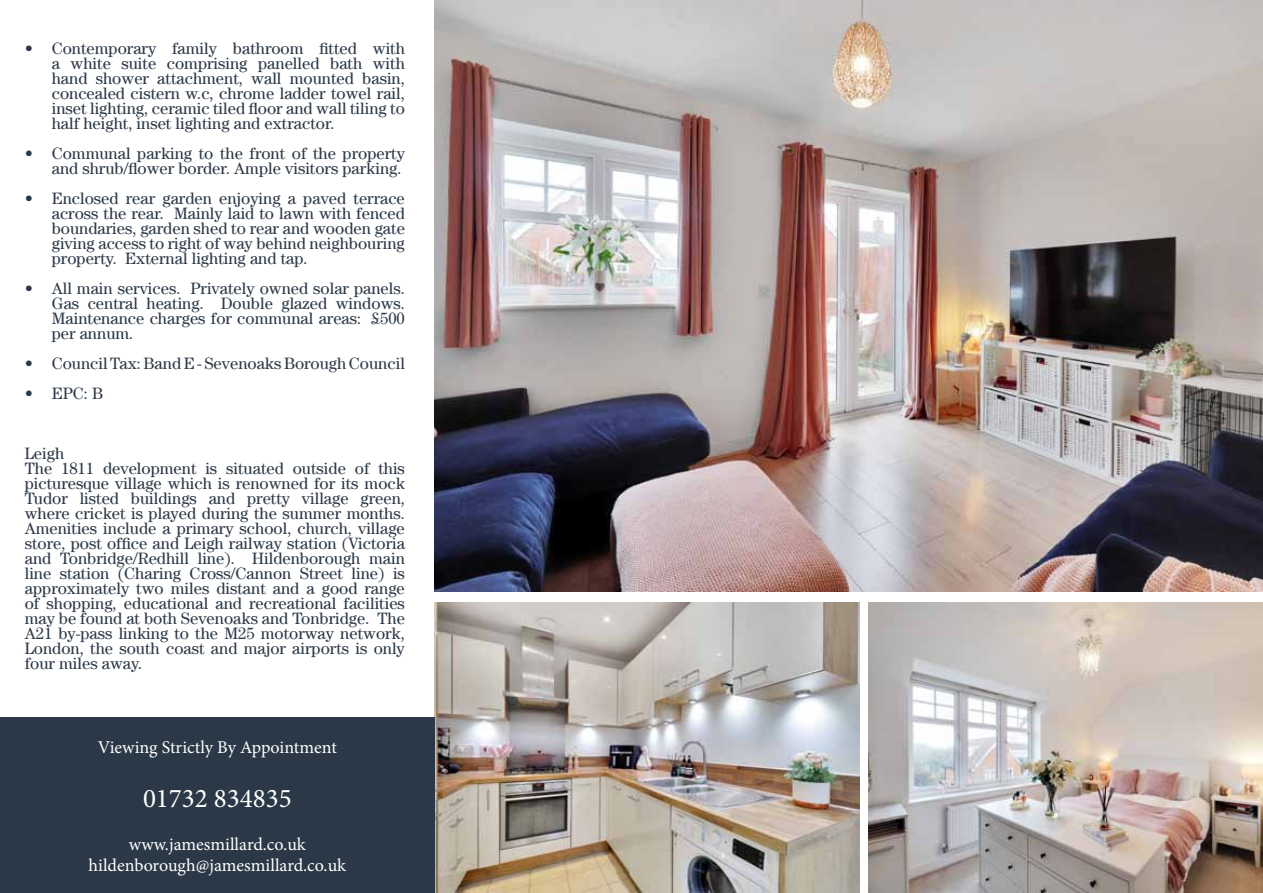
<style>
.page{position:relative;width:1263px;height:893px;background:#fff}
.page>*{position:absolute;margin:0;border:0;box-sizing:border-box;transform-origin:0 0}
.t1{font:27px "Minion Pro";color:#fff}
.t2{font:18px/21.6px "Minion Pro";color:#fff;text-align:center}
.t3{font:16.5px/15px "Century LT";color:#2b3847;text-align:justify}
</style>
<div class="page">
<img style="left:435px;top:0;width:828px;height:591px">
<img style="left:435px;top:602px;width:425px;height:291px">
<img style="left:868px;top:602px;width:395px;height:291px">
<div style="left:0;top:718px;width:435px;height:175px;background:#2b3847"></div>
<p class="t3" style="left:52px;top:40px;width:355px;text-indent:-27px">• Contemporary family bathroom fitted with a white suite comprising panelled bath with hand shower attachment, wall mounted basin, concealed cistern w.c, chrome ladder towel rail, inset lighting, ceramic tiled floor and wall tiling to half height, inset lighting and extractor.</p>
<p class="t3" style="left:25px;top:145px;width:382px;text-align:right">• Communal parking to the front of the property and shrub/flower border. Ample visitors parking.</p>
<p class="t3" style="left:52px;top:190px;width:355px;text-indent:-27px">• Enclosed rear garden enjoying a paved terrace across the rear. Mainly laid to lawn with fenced boundaries, garden shed to rear and wooden gate giving access to right of way behind neighbouring property. External lighting and tap.</p>
<p class="t3" style="left:52px;top:280px;width:355px;text-indent:-27px">• All main services. Privately owned solar panels.<br>Gas central heating. Double glazed windows.<br>Maintenance charges for communal areas: £500 per annum.</p>
<p class="t3" style="left:25px;top:355px;width:382px">• Council Tax: Band E - Sevenoaks Borough Council</p>
<p class="t3" style="left:25px;top:385px;width:80px">• EPC: B</p>
<p class="t3" style="left:25px;top:445px;width:382px;text-align:left">Leigh<br>The 1811 development is situated outside of this picturesque village which is renowned for its mock Tudor listed buildings and pretty village green, where cricket is played during the summer months.<br>Amenities include a primary school, church, village store, post office and Leigh railway station (Victoria and Tonbridge/Redhill line). Hildenborough main line station (Charing Cross/Cannon Street line) is approximately two miles distant and a good range of shopping, educational and recreational facilities may be found at both Sevenoaks and Tonbridge. The A21 by-pass linking to the M25 motorway network, London, the south coast and major airports is only four miles away.</p>
<p class="t2" style="left:98px;top:736px;width:240px">Viewing Strictly By Appointment</p>
<h1 class="t1" style="left:143px;top:780px;width:150px">01732 834835</h1>
<p class="t2" style="left:88px;top:833px;width:259px">www.jamesmillard.co.uk hildenborough@jamesmillard.co.uk</p>
</div>
